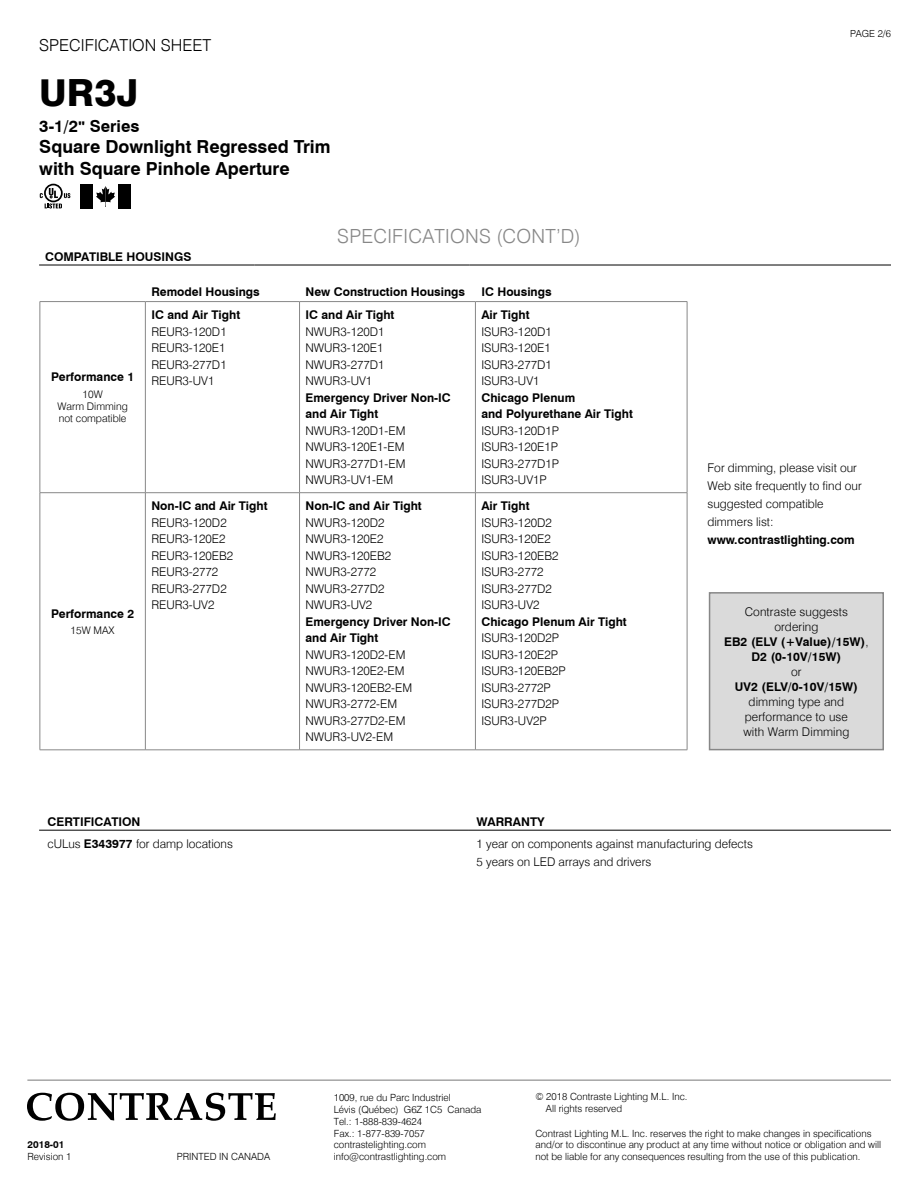
<style>
.page{position:relative;width:918px;height:1188px;background:#fff}
.page>*{position:absolute;margin:0;border:0;box-sizing:border-box;transform-origin:0 0}
.t1{font:800 37.5px "Swiss 721 BT";color:#000}
.t2{font:300 19.5px "Swiss 721 BT";letter-spacing:.015em;color:#878787}
.t3{font:700 18px/21.6px "Swiss 721 BT";color:#000}
.t4{font:300 16.5px "Swiss 721 BT";color:#000}
.t5{font:700 16.5px "Swiss 721 BT";color:#000}
.t6{font:300 12px/16.5px "Swiss 721 BT";color:#000}
.t7{font:700 12px/16.5px "Swiss 721 BT";color:#000}
.t8{font:300 10.5px/12px "Swiss 721 BT";color:#000;text-align:center}
.t9{font:300 9.9px/11.9px "Swiss 721 BT";color:#000}
.t10{font:700 9.9px "Swiss 721 BT";color:#000}
.t11{font:300 9.75px "Swiss 721 BT";color:#000}
.s1{font-family:"Arial";font-size:14.7px}
.s2{font-weight:300}
.s3{font-weight:700}
</style>
<div class="page">
<div style="left:118px;top:184px;width:12px;height:25px;background:#000"></div>
<div style="left:81px;top:184px;width:12px;height:25px;background:#000"></div>
<svg style="left:96px;top:186px;width:19px;height:21px"></svg>
<svg style="left:44px;top:184px;width:19px;height:18px"></svg>
<svg style="left:46px;top:185px;width:15px;height:16px"></svg>
<svg style="left:40px;top:188px;width:30px;height:21px"></svg>
<hr style="left:27px;top:1080px;width:864px;height:1px;background:#878787">
<svg style="left:27px;top:1093px;width:249px;height:28px"></svg>
<hr style="left:39px;top:830px;width:429px;height:1px;background:#000">
<hr style="left:468px;top:830px;width:423px;height:1px;background:#000">
<hr style="left:39px;top:265px;width:215px;height:1px;background:#000">
<hr style="left:254px;top:265px;width:216px;height:1px;background:#000">
<hr style="left:470px;top:265px;width:421px;height:1px;background:#000">
<hr style="left:40px;top:301px;width:105px;height:1px;background:#878787">
<hr style="left:40px;top:302px;width:1px;height:191px;background:#878787">
<hr style="left:145px;top:301px;width:155px;height:1px;background:#878787">
<hr style="left:145px;top:302px;width:1px;height:191px;background:#878787">
<hr style="left:300px;top:301px;width:175px;height:1px;background:#878787">
<hr style="left:299px;top:302px;width:1px;height:191px;background:#878787">
<hr style="left:475px;top:301px;width:212px;height:1px;background:#878787">
<hr style="left:475px;top:302px;width:1px;height:191px;background:#878787">
<hr style="left:687px;top:302px;width:1px;height:191px;background:#878787">
<hr style="left:40px;top:492px;width:105px;height:1px;background:#878787">
<hr style="left:40px;top:493px;width:1px;height:257px;background:#878787">
<hr style="left:145px;top:492px;width:155px;height:1px;background:#878787">
<hr style="left:145px;top:493px;width:1px;height:257px;background:#878787">
<hr style="left:300px;top:492px;width:175px;height:1px;background:#878787">
<hr style="left:299px;top:493px;width:1px;height:257px;background:#878787">
<hr style="left:475px;top:492px;width:212px;height:1px;background:#878787">
<hr style="left:475px;top:493px;width:1px;height:257px;background:#878787">
<hr style="left:687px;top:493px;width:1px;height:257px;background:#878787">
<hr style="left:40px;top:750px;width:105px;height:1px;background:#878787">
<hr style="left:145px;top:750px;width:155px;height:1px;background:#878787">
<hr style="left:300px;top:750px;width:175px;height:1px;background:#878787">
<hr style="left:475px;top:750px;width:212px;height:1px;background:#878787">
<div style="left:710px;top:593px;width:173px;height:157px;background:#dadada"></div>
<div style="left:709px;top:592px;width:175px;height:158px;border:2px solid #878787"></div>
<h3 class="t4" style="left:39px;top:35px;width:173px">SPECIFICATION SHEET</h3>
<h1 class="t1" style="left:39px;top:70px;width:101px">UR3J</h1>
<h3 class="t5" style="left:39px;top:116px;width:102px">3-1/2<span class="s1">"</span> Series</h3>
<h3 class="t3" style="left:39px;top:136px;width:293px">Square Downlight Regressed Trim with Square Pinhole Aperture</h3>
<h2 class="t2" style="left:337px;top:224px;width:245px">SPECIFICATIONS (CONT’D)</h2>
<p class="t7" style="left:45px;top:248px;width:148px">COMPATIBLE HOUSINGS</p>
<p class="t7" style="left:151px;top:283px;width:110px">Remodel Housings</p>
<p class="t7" style="left:306px;top:283px;width:161px">New Construction Housings</p>
<p class="t7" style="left:481px;top:283px;width:72px">IC Housings</p>
<p class="t7" style="left:51px;top:369px;width:85px">Performance 1</p>
<p class="t8" style="left:57px;top:388px;width:72px">10W<br>Warm Dimming not compatible</p>
<p class="t7" style="left:151px;top:307px;width:90px">IC and Air Tight</p>
<p class="t6" style="left:151px;top:323px;width:77px;text-align:justify">REUR3-120D1<br>REUR3-120E1<br>REUR3-277D1<br>REUR3-UV1</p>
<p class="t7" style="left:51px;top:605px;width:85px">Performance 2</p>
<p class="t8" style="left:71px;top:624px;width:46px">15W MAX</p>
<p class="t7" style="left:151px;top:498px;width:118px">Non-IC and Air Tight</p>
<p class="t6" style="left:151px;top:514px;width:83px">REUR3-120D2<br>REUR3-120E2<br>REUR3-120EB2<br>REUR3-2772<br>REUR3-277D2<br>REUR3-UV2</p>
<p class="t7" style="left:306px;top:307px;width:90px">IC and Air Tight</p>
<p class="t6" style="left:306px;top:323px;width:81px;text-align:justify">NWUR3-120D1<br>NWUR3-120E1<br>NWUR3-277D1<br>NWUR3-UV1</p>
<p class="t7" style="left:306px;top:389px;width:147px">Emergency Driver Non-IC and Air Tight</p>
<p class="t6" style="left:306px;top:422px;width:102px;text-align:justify">NWUR3-120D1-EM NWUR3-120E1-EM NWUR3-277D1-EM NWUR3-UV1-EM</p>
<p class="t7" style="left:306px;top:498px;width:118px">Non-IC and Air Tight</p>
<p class="t6" style="left:306px;top:514px;width:87px">NWUR3-120D2<br>NWUR3-120E2<br>NWUR3-120EB2<br>NWUR3-2772<br>NWUR3-277D2<br>NWUR3-UV2</p>
<p class="t7" style="left:306px;top:613px;width:147px">Emergency Driver Non-IC and Air Tight</p>
<p class="t6" style="left:306px;top:646px;width:108px">NWUR3-120D2-EM<br>NWUR3-120E2-EM<br>NWUR3-120EB2-EM<br>NWUR3-2772-EM<br>NWUR3-277D2-EM<br>NWUR3-UV2-EM</p>
<p class="t7" style="left:481px;top:307px;width:50px">Air Tight</p>
<p class="t6" style="left:481px;top:323px;width:72px;text-align:justify">ISUR3-120D1<br>ISUR3-120E1<br>ISUR3-277D1<br>ISUR3-UV1</p>
<p class="t7" style="left:481px;top:389px;width:153px">Chicago Plenum<br>and Polyurethane Air Tight</p>
<p class="t6" style="left:481px;top:422px;width:79px;text-align:justify">ISUR3-120D1P ISUR3-120E1P ISUR3-277D1P ISUR3-UV1P</p>
<p class="t7" style="left:481px;top:498px;width:50px">Air Tight</p>
<p class="t6" style="left:481px;top:514px;width:79px">ISUR3-120D2<br>ISUR3-120E2<br>ISUR3-120EB2<br>ISUR3-2772<br>ISUR3-277D2<br>ISUR3-UV2</p>
<p class="t7" style="left:481px;top:613px;width:147px">Chicago Plenum Air Tight</p>
<p class="t6" style="left:481px;top:630px;width:86px">ISUR3-120D2P<br>ISUR3-120E2P<br>ISUR3-120EB2P<br>ISUR3-2772P<br>ISUR3-277D2P<br>ISUR3-UV2P</p>
<p class="t11" style="left:850px;top:28px;width:42px">PAGE 2/6</p>
<p class="t6" style="left:708px;top:459px;width:156px;line-height:18px">For dimming, please visit our<br>Web site frequently to find our suggested compatible dimmers list:</p>
<p class="t7" style="left:708px;top:532px;width:149px">www.contrastlighting.com</p>
<p class="t7" style="left:724px;top:604px;width:146px;line-height:15px;text-align:center"><span class="s2">Contraste suggests ordering<br></span>EB2 (ELV (+Value)/15W)<span class="s2">,<br></span>D2 (0-10V/15W)</p>
<p class="t6" style="left:791px;top:663px;width:12px">or</p>
<p class="t7" style="left:735px;top:678px;width:125px">UV2 (ELV/0-10V/15W)</p>
<p class="t6" style="left:743px;top:694px;width:107px;line-height:15px;text-align:center">dimming type and performance to use with Warm Dimming</p>
<p class="t7" style="left:48px;top:813px;width:94px">CERTIFICATION</p>
<p class="t7" style="left:477px;top:813px;width:70px">WARRANTY</p>
<p class="t6" style="left:48px;top:835px;width:187px">cULus <span class="s3">E343977</span> for damp locations</p>
<p class="t6" style="left:477px;top:834px;width:278px;line-height:18px">1 year on components against manufacturing defects<br>5 years on LED arrays and drivers</p>
<p class="t10" style="left:28px;top:1139px;width:38px">2018-01</p>
<p class="t9" style="left:28px;top:1151px;width:45px">Revision 1</p>
<p class="t9" style="left:177px;top:1151px;width:95px">PRINTED IN CANADA</p>
<p class="t9" style="left:334px;top:1091px;width:149px">1009, rue du Parc Industriel<br>Lévis (Québec) G6Z 1C5 Canada<br>Tel.: 1-888-839-4624<br>Fax.: 1-877-839-7057 contrastelighting.com info@contrastlighting.com</p>
<p class="t9" style="left:546px;top:1090px;width:143px;text-indent:-11px">© 2018 Contraste Lighting M.L. Inc.<br>All rights reserved</p>
<p class="t9" style="left:535px;top:1127px;width:347px">Contrast Lighting M.L. Inc. reserves the right to make changes in specifications and/or to discontinue any product at any time without notice or obligation and will not be liable for any consequences resulting from the use of this publication.</p>
</div>
